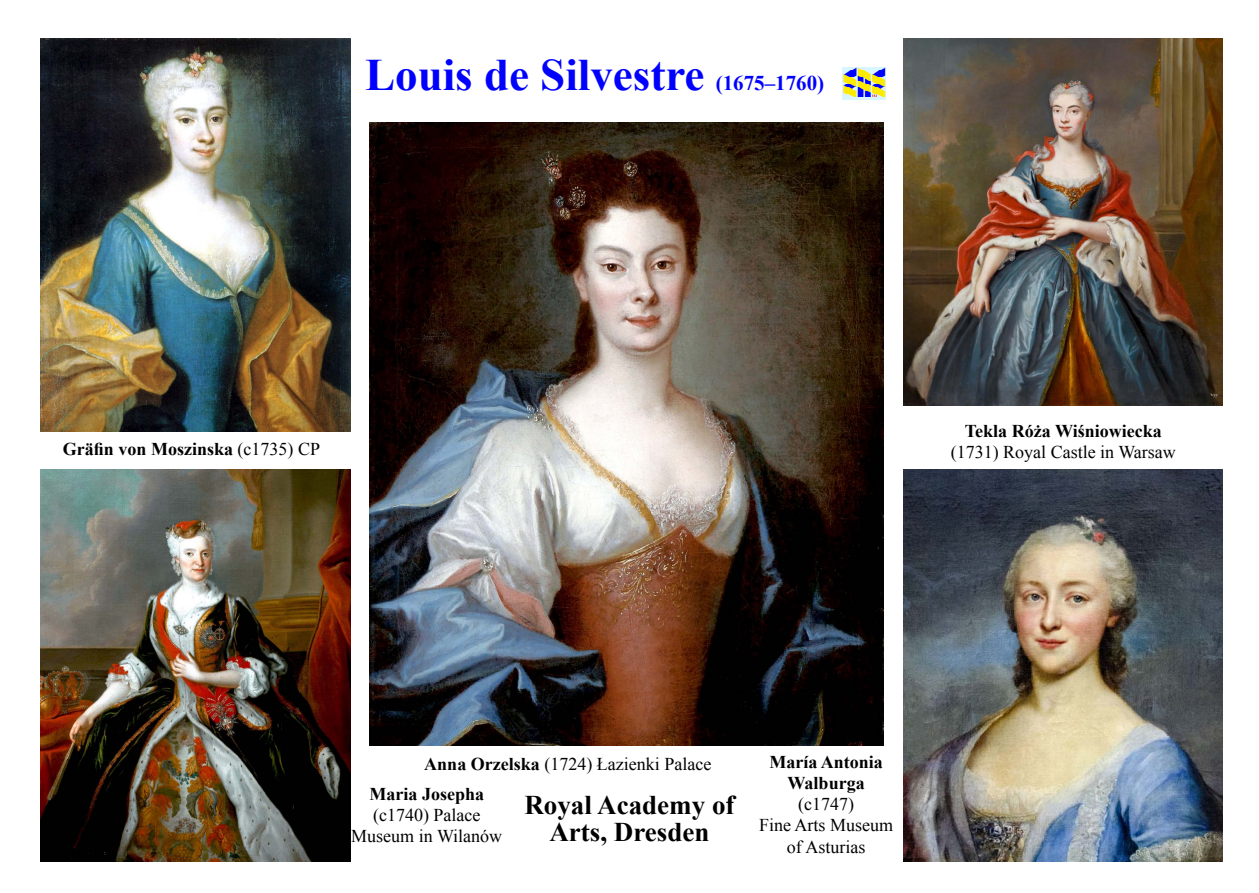
<style>
.page{position:relative;width:1259px;height:893px;background:#fff}
.page>*{position:absolute;margin:0;border:0;box-sizing:border-box;transform-origin:0 0}
.t1{font:700 45px "Times New Roman";color:#00f}
.t2{font:700 27px/27px "Times New Roman";color:#000;text-align:center}
.t3{font:18px/21px "Times New Roman";color:#000;text-align:center}
.t4{font:700 18px/21px "Times New Roman";color:#000;text-align:center}
.s1{font-size:21px}
.s2{font-weight:400}
.s3{font-weight:700}
</style>
<div class="page">
<img style="left:843px;top:68px;width:42px;height:32px">
<img style="left:370px;top:123px;width:514px;height:623px">
<img style="left:40px;top:39px;width:311px;height:392px">
<img style="left:904px;top:469px;width:318px;height:392px">
<img style="left:40px;top:469px;width:311px;height:392px">
<img style="left:904px;top:39px;width:318px;height:366px">
<h1 class="t1" style="left:365px;top:44px;width:460px">Louis de Silvestre <span class="s1">(1675–1760)</span></h1>
<p class="t4" style="left:63px;top:438px;width:259px">Gräfin von Moszinska <span class="s2">(c1735) CP</span></p>
<p class="t4" style="left:965px;top:420px;width:198px">Tekla Róża Wiśniowiecka</p>
<p class="t3" style="left:950px;top:441px;width:227px">(1731) Royal Castle in Warsaw</p>
<p class="t3" style="left:424px;top:753px;width:288px"><span class="s3">Anna Orzelska</span> (1724) Łazienki Palace</p>
<p class="t4" style="left:369px;top:783px;width:116px">Maria Josepha</p>
<p class="t3" style="left:351px;top:804px;width:152px">(c1740) Palace<br>Museum in Wilanów</p>
<h2 class="t2" style="left:524px;top:791px;width:211px">Royal Academy of<br>Arts, Dresden</h2>
<p class="t4" style="left:769px;top:751px;width:115px">María Antonia<br>Walburga</p>
<p class="t3" style="left:759px;top:794px;width:136px">(c1747)<br>Fine Arts Museum of Asturias</p>
</div>
